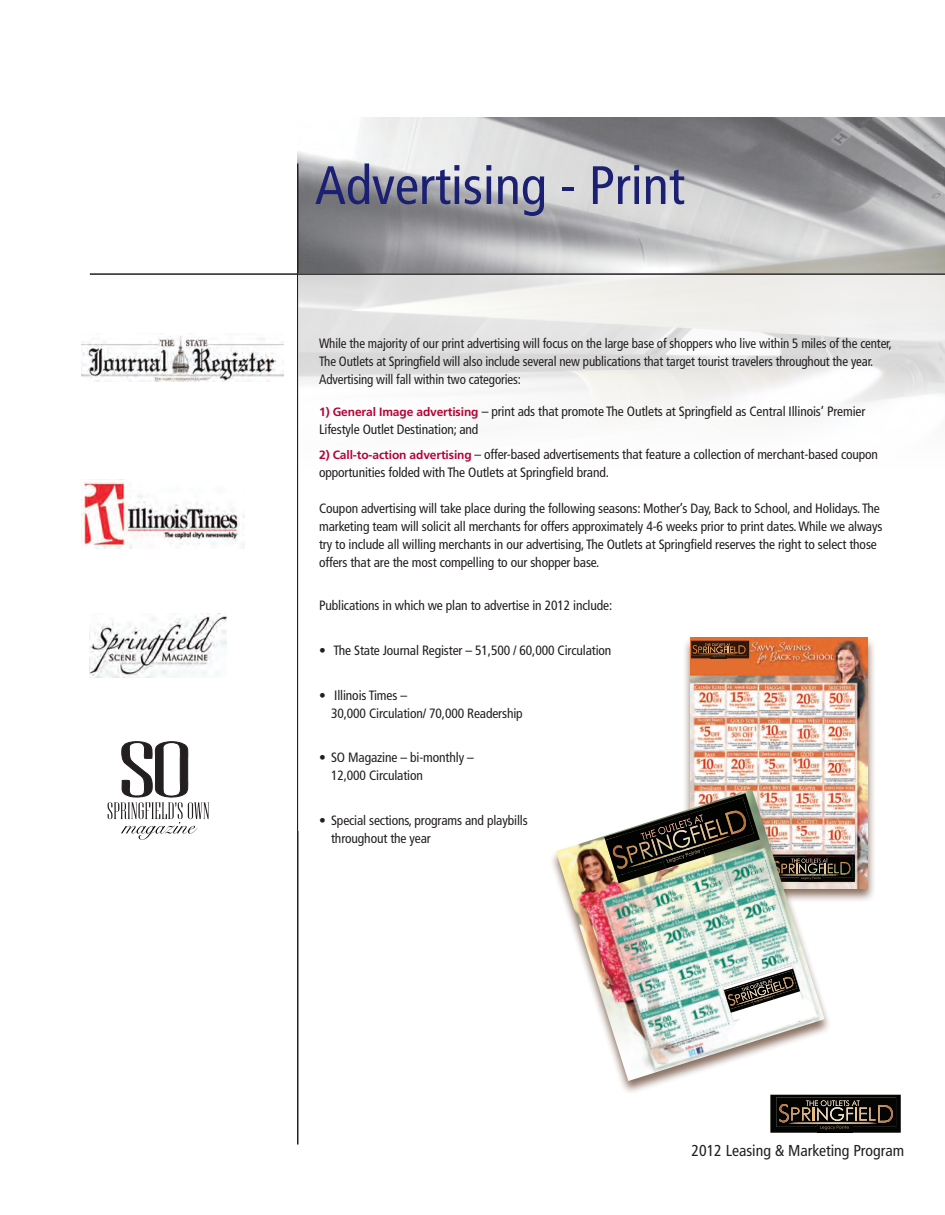
<style>
.page{position:relative;width:945px;height:1215px;background:#fff}
.page>*{position:absolute;margin:0;border:0;box-sizing:border-box;transform-origin:0 0}
.t1{font:condensed 54px "Frutiger";color:#1c2072}
.t2{font:condensed 15.75px "Frutiger";color:#231f20}
.t3{font:condensed 13.5px/18px "Frutiger";letter-spacing:-.01em;color:#231f20}
.t4{font:condensed 13.5px/18px "Frutiger";letter-spacing:-.01em;color:#231f20;scale:.96 1}
.s1{font-weight:700;font-stretch:normal;font-size:12px;color:#b30437}
</style>
<div class="page">
<svg style="left:770px;top:1095px;width:131px;height:38px;background:#2f2920"></svg>
<img style="left:297px;top:117px;width:648px;height:156px">
<hr style="left:297px;top:164px;width:1px;height:981px;background:#231f20">
<svg style="left:298px;top:275px;width:647px;height:555px"></svg>
<hr style="left:90px;top:273px;width:855px;height:2px;background:#231f20">
<div style="left:682px;top:636px;width:194px;height:267px;background:#63402c;opacity:.75"></div>
<img style="left:690px;top:638px;width:178px;height:250px">
<div style="left:691px;top:638px;width:59px;height:35px;background:#e46d30"></div>
<svg style="left:691px;top:641px;width:58px;height:18px"></svg>
<div style="left:698px;top:668px;width:137px;height:6px;background:#e46d30"></div>
<svg style="left:831px;top:855px;width:24px;height:28px"></svg>
<div style="left:548px;top:788px;width:283px;height:306px;background:#63402c;opacity:.75"></div>
<img style="left:556px;top:789px;width:269px;height:292px">
<img style="left:604px;top:793px;width:156px;height:90px">
<svg style="left:723px;top:966px;width:93px;height:77px"></svg>
<img style="left:81px;top:336px;width:203px;height:45px">
<img style="left:81px;top:481px;width:164px;height:68px">
<img style="left:90px;top:613px;width:137px;height:64px">
<svg style="left:108px;top:741px;width:101px;height:99px"></svg>
<h1 class="t1" style="left:315px;top:154px;width:371px">Advertising - Print</h1>
<p class="t4" style="left:319px;top:334px;width:598px">While the majority of our print advertising will focus on the large base of shoppers who live within 5 miles of the center,<br>The Outlets at Springfield will also include several new publications that target tourist travelers throughout the year.<br>Advertising will fall within two categories:</p>
<p class="t3" style="left:319px;top:402px;width:548px"><span class="s1">1) General Image advertising</span> – print ads that promote The Outlets at Springfield as Central Illinois’ Premier<br>Lifestyle Outlet Destination; and</p>
<p class="t3" style="left:319px;top:445px;width:561px"><span class="s1">2) Call-to-action advertising</span> – offer-based advertisements that feature a collection of merchant-based coupon opportunities folded with The Outlets at Springfield brand.</p>
<p class="t3" style="left:319px;top:499px;width:565px">Coupon advertising will take place during the following seasons: Mother’s Day, Back to School, and Holidays. The marketing team will solicit all merchants for offers approximately 4-6 weeks prior to print dates. While we always try to include all willing merchants in our advertising, The Outlets at Springfield reserves the right to select those offers that are the most compelling to our shopper base.</p>
<p class="t3" style="left:319px;top:596px;width:295px">Publications in which we plan to advertise in 2012 include:</p>
<p class="t3" style="left:319px;top:641px;width:294px">• The State Journal Register – 51,500 / 60,000 Circulation</p>
<p class="t3" style="left:331px;top:686px;width:193px;text-indent:-12px">• Illinois Times –<br>30,000 Circulation/ 70,000 Readership</p>
<p class="t3" style="left:331px;top:749px;width:144px;text-indent:-12px">• SO Magazine – bi-monthly –<br>12,000 Circulation</p>
<p class="t3" style="left:331px;top:812px;width:198px;text-indent:-12px">• Special sections, programs and playbills throughout the year</p>
<p class="t2" style="left:692px;top:1141px;width:214px">2012 Leasing &amp; Marketing Program</p>
</div>
